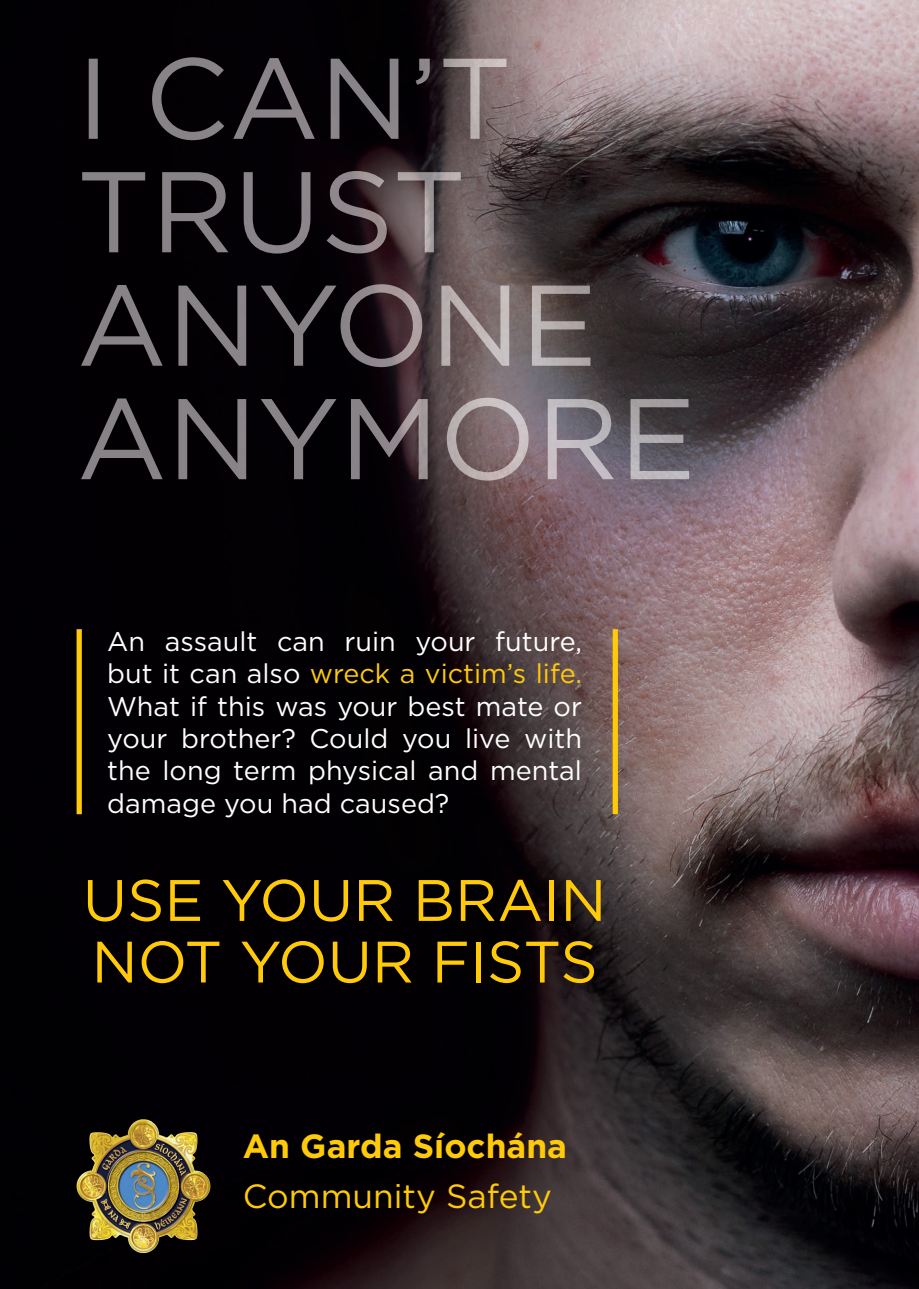
<style>
.page{position:relative;width:919px;height:1289px;background:#fff}
.page>*{position:absolute;margin:0;border:0;box-sizing:border-box;transform-origin:0 0}
.t1{font:58.35px/61.7px "Gotham";color:#feca0a}
.t2{font:700 33.45px/50.1px "Gotham";color:#feca0a}
.t3{font:27px/32.4px "Gotham";color:#fff;text-align:justify}
.s1{color:#feca0a}
.s2{font-weight:400}
</style>
<div class="page">
<img style="left:0;top:0;width:918px;height:1288px">
<img style="left:89px;top:57px;width:423px;height:83px">
<img style="left:82px;top:171px;width:384px;height:82px">
<img style="left:81px;top:284px;width:516px;height:83px">
<img style="left:81px;top:397px;width:608px;height:83px">
<img style="left:77px;top:1119px;width:67px;height:115px">
<div style="left:77px;top:629px;width:5px;height:185px;background:#feca0a"></div>
<div style="left:612px;top:629px;width:6px;height:185px;background:#feca0a"></div>
<p class="t3" style="left:107px;top:624px;width:476px">An assault can ruin your future, but it can also <span class="s1">wreck a victim’s life.<br></span>What if this was your best mate or your brother? Could you live with the long term physical and mental damage you had caused?</p>
<p class="t1" style="left:83px;top:868px;width:525px">USE YOUR BRAIN<br>NOT YOUR FISTS</p>
<p class="t2" style="left:243px;top:1120px;width:326px">An Garda Síochána<br><span class="s2">Community Safety</span></p>
</div>
